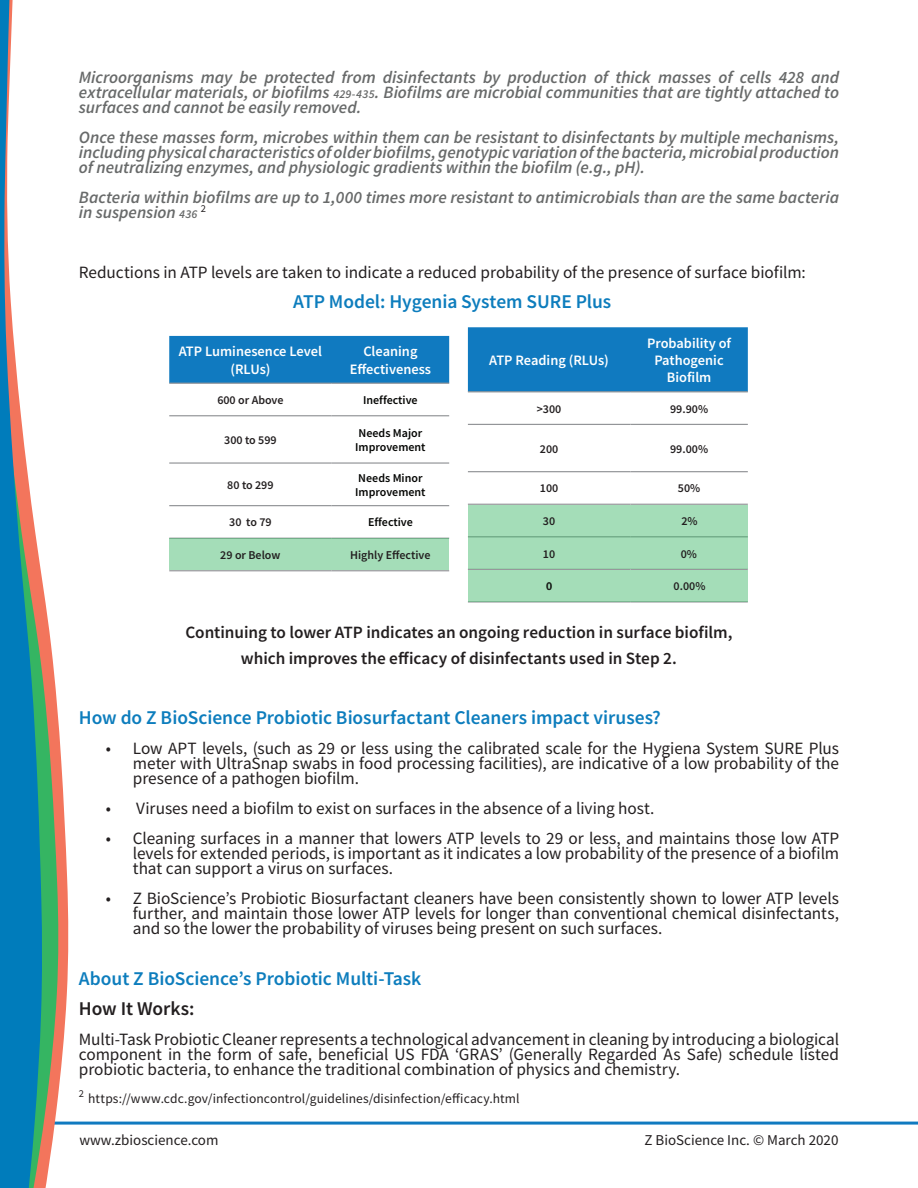
<style>
.page{position:relative;width:918px;height:1188px;background:#fff}
.page>*{position:absolute;margin:0;border:0;box-sizing:border-box;transform-origin:0 0}
.Body_Paragraph{font:600 19.5px "Source Sans Pro";letter-spacing:-.005em;color:#0d7dbd}
.Body_Paragraph-2{font:600 19.5px "Source Sans Pro";color:#231f20}
.Body_Paragraph-3{font:17.25px/15px "Source Sans Pro";letter-spacing:-.005em;color:#231f20;text-align:justify}
.Body_Paragraph-4{font:italic 600 17.25px/15px "Source Sans Pro";color:#686a6a;text-align:justify}
.Body_Paragraph-5{font:600 17.25px "Source Sans Pro";color:#231f20}
.t1{font:15px "Source Sans Pro";color:#231f20}
.TBL_Header{font:600 14.4px/17.2px "Source Sans Pro";color:#fff;text-align:center}
.TBL_Header_SX{font:600 14.4px/17.2px "Source Sans Pro";color:#fff;text-align:center}
.Body_Paragraph-6{font:13.5px "Source Sans Pro";letter-spacing:.01em;color:#231f20}
.TBL_Regular_SX{font:600 12px "Source Sans Pro";color:#231f20}
.TBL_Regular{font:600 12px "Source Sans Pro";color:#040503}
.Body_Paragraph-7{font:10.5px "Source Sans Pro";color:#231f20}
.s1{font-size:12px}
</style>
<div class="page">
<hr style="left:0;top:1122px;width:918px;height:3px;background:#107ac0">
<svg style="left:59px;top:729px;width:10px;height:396px"></svg>
<svg style="left:42px;top:579px;width:17px;height:609px"></svg>
<svg style="left:0;top:0;width:42px;height:1188px;fill:#007cbb"></svg>
<div style="left:169px;top:336px;width:280px;height:47px;background:#107ac0"></div>
<hr style="left:169px;top:415px;width:163px;height:1px;background:#939598">
<hr style="left:332px;top:415px;width:117px;height:1px;background:#939598">
<hr style="left:169px;top:462px;width:163px;height:2px;background:#939598">
<hr style="left:332px;top:462px;width:117px;height:2px;background:#939598">
<hr style="left:169px;top:505px;width:163px;height:1px;background:#939598">
<hr style="left:332px;top:505px;width:117px;height:1px;background:#939598">
<hr style="left:169px;top:538px;width:163px;height:1px;background:#939598">
<hr style="left:332px;top:538px;width:117px;height:1px;background:#939598">
<hr style="left:169px;top:570px;width:163px;height:1px;background:#939598">
<hr style="left:332px;top:570px;width:117px;height:1px;background:#939598">
<hr style="left:169px;top:383px;width:163px;height:1px;background:#939598">
<hr style="left:332px;top:383px;width:117px;height:1px;background:#939598">
<div style="left:468px;top:327px;width:280px;height:64px;background:#107ac0"></div>
<hr style="left:468px;top:424px;width:162px;height:1px;background:#939598">
<hr style="left:630px;top:424px;width:118px;height:1px;background:#939598">
<hr style="left:468px;top:471px;width:162px;height:1px;background:#939598">
<hr style="left:630px;top:471px;width:118px;height:1px;background:#939598">
<hr style="left:468px;top:504px;width:162px;height:1px;background:#939598">
<hr style="left:630px;top:504px;width:118px;height:1px;background:#939598">
<hr style="left:468px;top:536px;width:162px;height:1px;background:#939598">
<hr style="left:630px;top:536px;width:118px;height:1px;background:#939598">
<hr style="left:468px;top:569px;width:162px;height:1px;background:#939598">
<hr style="left:630px;top:569px;width:118px;height:1px;background:#939598">
<hr style="left:468px;top:601px;width:162px;height:2px;background:#939598">
<hr style="left:630px;top:601px;width:118px;height:2px;background:#939598">
<hr style="left:468px;top:391px;width:162px;height:1px;background:#939598">
<hr style="left:630px;top:391px;width:118px;height:1px;background:#939598">
<div style="left:468px;top:505px;width:280px;height:31px;background:#a4ddb8"></div>
<div style="left:468px;top:537px;width:280px;height:32px;background:#a4ddb8"></div>
<div style="left:468px;top:570px;width:280px;height:31px;background:#a4ddb8"></div>
<div style="left:169px;top:539px;width:280px;height:31px;background:#a4ddb8"></div>
<p class="Body_Paragraph-4" style="left:79px;top:70px;width:762px">Microorganisms may be protected from disinfectants by production of thick masses of cells 428 and extracellular materials, or biofilms <span class="s1">429-435</span>. Biofilms are microbial communities that are tightly attached to surfaces and cannot be easily removed.</p>
<p class="Body_Paragraph-4" style="left:79px;top:130px;width:762px">Once these masses form, microbes within them can be resistant to disinfectants by multiple mechanisms, including physical characteristics of older biofilms, genotypic variation of the bacteria, microbial production of neutralizing enzymes, and physiologic gradients within the biofilm (e.g., pH).</p>
<p class="Body_Paragraph-4" style="left:79px;top:190px;width:762px">Bacteria within biofilms are up to 1,000 times more resistant to antimicrobials than are the same bacteria in suspension <span class="s1">436</span></p>
<p class="Body_Paragraph-7" style="left:201px;top:202px;width:7px">2</p>
<p class="Body_Paragraph-3" style="left:79px;top:265px;width:728px">Reductions in ATP levels are taken to indicate a reduced probability of the presence of surface biofilm:</p>
<p class="Body_Paragraph" style="left:293px;top:289px;width:319px">ATP Model: Hygenia System SURE Plus</p>
<p class="TBL_Header_SX" style="left:179px;top:343px;width:145px">ATP Luminesence Level (RLUs)</p>
<p class="TBL_Header" style="left:363px;top:343px;width:56px">Cleaning</p>
<p class="TBL_Header" style="left:350px;top:360px;width:83px">Effectiveness</p>
<p class="TBL_Regular_SX" style="left:217px;top:392px;width:68px">600 or Above</p>
<p class="TBL_Regular" style="left:363px;top:392px;width:56px">Ineffective</p>
<p class="TBL_Regular_SX" style="left:224px;top:432px;width:54px">300 to 599</p>
<p class="TBL_Regular" style="left:359px;top:425px;width:65px">Needs Major</p>
<p class="TBL_Regular" style="left:355px;top:439px;width:72px">Improvement</p>
<p class="TBL_Regular_SX" style="left:227px;top:477px;width:48px">80 to 299</p>
<p class="TBL_Regular" style="left:358px;top:470px;width:66px">Needs Minor</p>
<p class="TBL_Regular" style="left:355px;top:484px;width:72px">Improvement</p>
<p class="TBL_Regular_SX" style="left:229px;top:515px;width:44px">30 to 79</p>
<p class="TBL_Regular" style="left:368px;top:515px;width:46px">Effective</p>
<p class="TBL_Regular_SX" style="left:220px;top:548px;width:62px">29 or Below</p>
<p class="TBL_Regular_SX" style="left:350px;top:548px;width:82px">Highly Effective</p>
<p class="TBL_Header_SX" style="left:489px;top:351px;width:121px">ATP Reading (RLUs)</p>
<p class="TBL_Header" style="left:647px;top:334px;width:86px">Probability of<br>Pathogenic<br>Biofilm</p>
<p class="TBL_Regular_SX" style="left:537px;top:401px;width:26px">&gt;300</p>
<p class="TBL_Regular_SX" style="left:670px;top:401px;width:40px">99.90%</p>
<p class="TBL_Regular_SX" style="left:540px;top:441px;width:20px">200</p>
<p class="TBL_Regular_SX" style="left:670px;top:441px;width:40px">99.00%</p>
<p class="TBL_Regular_SX" style="left:540px;top:481px;width:20px">100</p>
<p class="TBL_Regular_SX" style="left:678px;top:481px;width:24px">50%</p>
<p class="TBL_Regular_SX" style="left:543px;top:514px;width:14px">30</p>
<p class="TBL_Regular_SX" style="left:543px;top:546px;width:14px">10</p>
<p class="TBL_Regular_SX" style="left:546px;top:578px;width:8px">0</p>
<p class="TBL_Regular_SX" style="left:681px;top:514px;width:18px">2%</p>
<p class="TBL_Regular_SX" style="left:681px;top:546px;width:18px">0%</p>
<p class="TBL_Regular_SX" style="left:674px;top:578px;width:33px">0.00%</p>
<p class="Body_Paragraph-5" style="left:185px;top:621px;width:549px">Continuing to lower ATP indicates an ongoing reduction in surface biofilm,</p>
<p class="Body_Paragraph-5" style="left:241px;top:647px;width:438px">which improves the efficacy of disinfectants used in Step 2.</p>
<p class="Body_Paragraph" style="left:79px;top:705px;width:584px">How do Z BioScience Probiotic Biosurfactant Cleaners impact viruses?</p>
<p class="Body_Paragraph-3" style="left:133px;top:741px;width:708px;text-indent:-27px">• Low APT levels, (such as 29 or less using the calibrated scale for the Hygiena System SURE Plus meter with UltraSnap swabs in food processing facilities), are indicative of a low probability of the presence of a pathogen biofilm.</p>
<p class="Body_Paragraph-3" style="left:106px;top:801px;width:550px">• Viruses need a biofilm to exist on surfaces in the absence of a living host.</p>
<p class="Body_Paragraph-3" style="left:133px;top:831px;width:708px;text-indent:-27px">• Cleaning surfaces in a manner that lowers ATP levels to 29 or less, and maintains those low ATP levels for extended periods, is important as it indicates a low probability of the presence of a biofilm that can support a virus on surfaces.</p>
<p class="Body_Paragraph-3" style="left:133px;top:891px;width:708px;text-indent:-27px">• Z BioScience’s Probiotic Biosurfactant cleaners have been consistently shown to lower ATP levels further, and maintain those lower ATP levels for longer than conventional chemical disinfectants, and so the lower the probability of viruses being present on such surfaces.</p>
<p class="Body_Paragraph" style="left:79px;top:966px;width:344px">About Z BioScience’s Probiotic Multi-Task</p>
<p class="Body_Paragraph-2" style="left:79px;top:996px;width:117px">How It Works:</p>
<p class="Body_Paragraph-3" style="left:79px;top:1032px;width:762px">Multi-Task Probiotic Cleaner represents a technological advancement in cleaning by introducing a biological component in the form of safe, beneficial US FDA ‘GRAS’ (Generally Regarded As Safe) schedule listed probiotic bacteria, to enhance the traditional combination of physics and chemistry.</p>
<p class="Body_Paragraph-6" style="left:79px;top:1090px;width:442px"><sup>2</sup> https://www.cdc.gov/infectioncontrol/guidelines/disinfection/efficacy.html</p>
<p class="t1" style="left:79px;top:1131px;width:141px">www.zbioscience.com</p>
<p class="t1" style="left:644px;top:1131px;width:196px">Z BioScience Inc. © March 2020</p>
</div>
